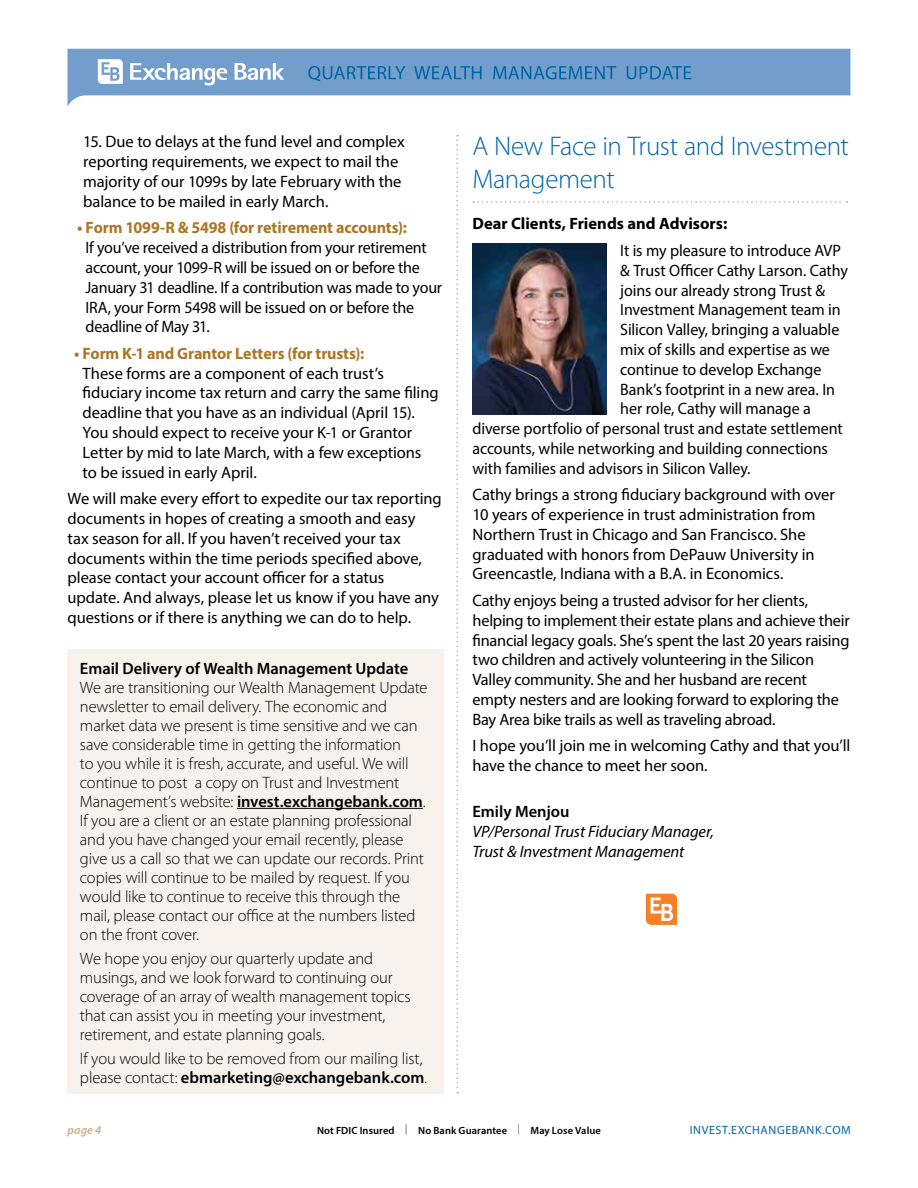
<style>
.page{position:relative;width:918px;height:1188px;background:#fff}
.page>*{position:absolute;margin:0;border:0;box-sizing:border-box;transform-origin:0 0}
.t1{font:300 27px/32.4px "Myriad Pro";letter-spacing:-.015em;color:#0065a4}
.t2{font:16.5px/19.8px "Myriad Pro";letter-spacing:-.005em;color:#000}
.t3{font:300 16.5px/18.9px "Myriad Pro";letter-spacing:-.01em;color:#000}
.t4{font:700 16.5px "Myriad Pro";letter-spacing:-.01em;color:#ab7727}
.t5{font:italic 16.5px/19.8px "Myriad Pro";letter-spacing:-.005em;color:#000}
.t6{font:600 16.5px "Myriad Pro";color:#000}
.t7{font:700 16.5px "Myriad Pro";color:#000}
.t8{font:12px "Myriad Pro";letter-spacing:.05em;color:#0065a4}
.t9{font:italic 600 12px "Myriad Pro";color:#cfaf81}
.t10{font:600 10.5px "Myriad Pro";letter-spacing:.01em;color:#000}
.s1{font-weight:600}
.s2{font-weight:300}
</style>
<div class="page">
<div style="left:68px;top:649px;width:376px;height:445px;background:#f7f2eb"></div>
<hr style="left:237px;top:808px;width:186px;height:1px;background:#000">
<svg style="left:68px;top:49px;width:782px;height:57px;fill:#739dca"></svg>
<svg style="left:235px;top:63px;width:49px;height:17px"></svg>
<svg style="left:130px;top:63px;width:97px;height:22px"></svg>
<svg style="left:98px;top:59px;width:25px;height:25px"></svg>
<svg style="left:308px;top:66px;width:97px;height:15px"></svg>
<svg style="left:414px;top:66px;width:68px;height:13px"></svg>
<svg style="left:493px;top:66px;width:123px;height:13px;background:#4b89bc"></svg>
<svg style="left:627px;top:66px;width:64px;height:13px"></svg>
<svg style="left:473px;top:201px;width:374px;height:2px"></svg>
<img style="left:472px;top:243px;width:135px;height:171px">
<svg style="left:646px;top:894px;width:31px;height:31px"></svg>
<svg style="left:456px;top:135px;width:2px;height:959px"></svg>
<p class="t2" style="left:83px;top:132px;width:323px">15. Due to delays at the fund level and complex reporting requirements, we expect to mail the majority of our 1099s by late February with the balance to be mailed in early March.</p>
<p class="t4" style="left:77px;top:217px;width:331px">• Form 1099-R &amp; 5498 (for retirement accounts):</p>
<p class="t2" style="left:86px;top:237px;width:358px">If you’ve received a distribution from your retirement account, your 1099-R will be issued on or before the January 31 deadline. If a contribution was made to your IRA, your Form 5498 will be issued on or before the deadline of May 31.</p>
<p class="t4" style="left:74px;top:343px;width:292px">• Form K-1 and Grantor Letters (for trusts):</p>
<p class="t2" style="left:83px;top:363px;width:358px">These forms are a component of each trust’s fiduciary income tax return and carry the same filing deadline that you have as an individual (April 15).<br>You should expect to receive your K-1 or Grantor Letter by mid to late March, with a few exceptions to be issued in early April.</p>
<p class="t2" style="left:68px;top:489px;width:376px">We will make every effort to expedite our tax reporting documents in hopes of creating a smooth and easy<br>tax season for all. If you haven’t received your tax documents within the time periods specified above, please contact your account officer for a status<br>update. And always, please let us know if you have any questions or if there is anything we can do to help.</p>
<h1 class="t1" style="left:472px;top:130px;width:378px">A New Face in Trust and Investment<br>Management</h1>
<p class="t7" style="left:472px;top:213px;width:256px">Dear Clients, Friends and Advisors:</p>
<p class="t2" style="left:620px;top:240px;width:222px">It is my pleasure to introduce AVP</p>
<p class="t2" style="left:620px;top:260px;width:229px">&amp; Trust Officer Cathy Larson. Cathy</p>
<p class="t2" style="left:620px;top:280px;width:207px">joins our already strong Trust &amp;</p>
<p class="t2" style="left:620px;top:300px;width:222px">Investment Management team in</p>
<p class="t2" style="left:620px;top:319px;width:221px">Silicon Valley, bringing a valuable</p>
<p class="t2" style="left:620px;top:339px;width:211px">mix of skills and expertise as we</p>
<p class="t2" style="left:620px;top:359px;width:203px">continue to develop Exchange</p>
<p class="t2" style="left:620px;top:379px;width:216px">Bank’s footprint in a new area. In</p>
<p class="t2" style="left:620px;top:399px;width:192px">her role, Cathy will manage a</p>
<p class="t2" style="left:472px;top:418px;width:372px">diverse portfolio of personal trust and estate settlement</p>
<p class="t2" style="left:472px;top:438px;width:357px">accounts, while networking and building connections</p>
<p class="t2" style="left:472px;top:458px;width:280px">with families and advisors in Silicon Valley.</p>
<p class="t2" style="left:472px;top:485px;width:364px">Cathy brings a strong fiduciary background with over 10 years of experience in trust administration from Northern Trust in Chicago and San Francisco. She graduated with honors from DePauw University in Greencastle, Indiana with a B.A. in Economics.</p>
<p class="t2" style="left:472px;top:590px;width:379px">Cathy enjoys being a trusted advisor for her clients, helping to implement their estate plans and achieve their financial legacy goals. She’s spent the last 20 years raising two children and actively volunteering in the Silicon Valley community. She and her husband are recent empty nesters and are looking forward to exploring the Bay Area bike trails as well as traveling abroad.</p>
<p class="t2" style="left:472px;top:736px;width:379px">I hope you’ll join me in welcoming Cathy and that you’ll have the chance to meet her soon.</p>
<p class="t6" style="left:472px;top:801px;width:99px">Emily Menjou</p>
<p class="t5" style="left:472px;top:822px;width:243px">VP/Personal Trust Fiduciary Manager,<br>Trust &amp; Investment Management</p>
<p class="t6" style="left:80px;top:658px;width:330px">Email Delivery of Wealth Management Update</p>
<p class="t3" style="left:80px;top:678px;width:349px">We are transitioning our Wealth Management Update newsletter to email delivery. The economic and market data we present is time sensitive and we can save considerable time in getting the information<br>to you while it is fresh, accurate, and useful. We will continue to post a copy on Trust and Investment Management’s website: <span class="s1">invest.exchangebank.com</span>.<br>If you are a client or an estate planning professional and you have changed your email recently, please give us a call so that we can update our records. Print copies will continue to be mailed by request. If you would like to continue to receive this through the mail, please contact our office at the numbers listed on the front cover.</p>
<p class="t3" style="left:80px;top:949px;width:332px">We hope you enjoy our quarterly update and musings, and we look forward to continuing our coverage of an array of wealth management topics that can assist you in meeting your investment, retirement, and estate planning goals.</p>
<p class="t3" style="left:80px;top:1049px;width:349px">If you would like to be removed from our mailing list, please contact: <span class="s1">ebmarketing@exchangebank.com</span>.</p>
<p class="t10" style="left:317px;top:1124px;width:204px">Not FDIC Insured <span class="s2">|</span> No Bank Guarantee <span class="s2">|</span></p>
<p class="t9" style="left:68px;top:1122px;width:35px">page 4</p>
<p class="t10" style="left:531px;top:1124px;width:72px">May Lose Value</p>
<p class="t8" style="left:690px;top:1123px;width:163px">INVEST.EXCHANGEBANK.COM</p>
</div>
